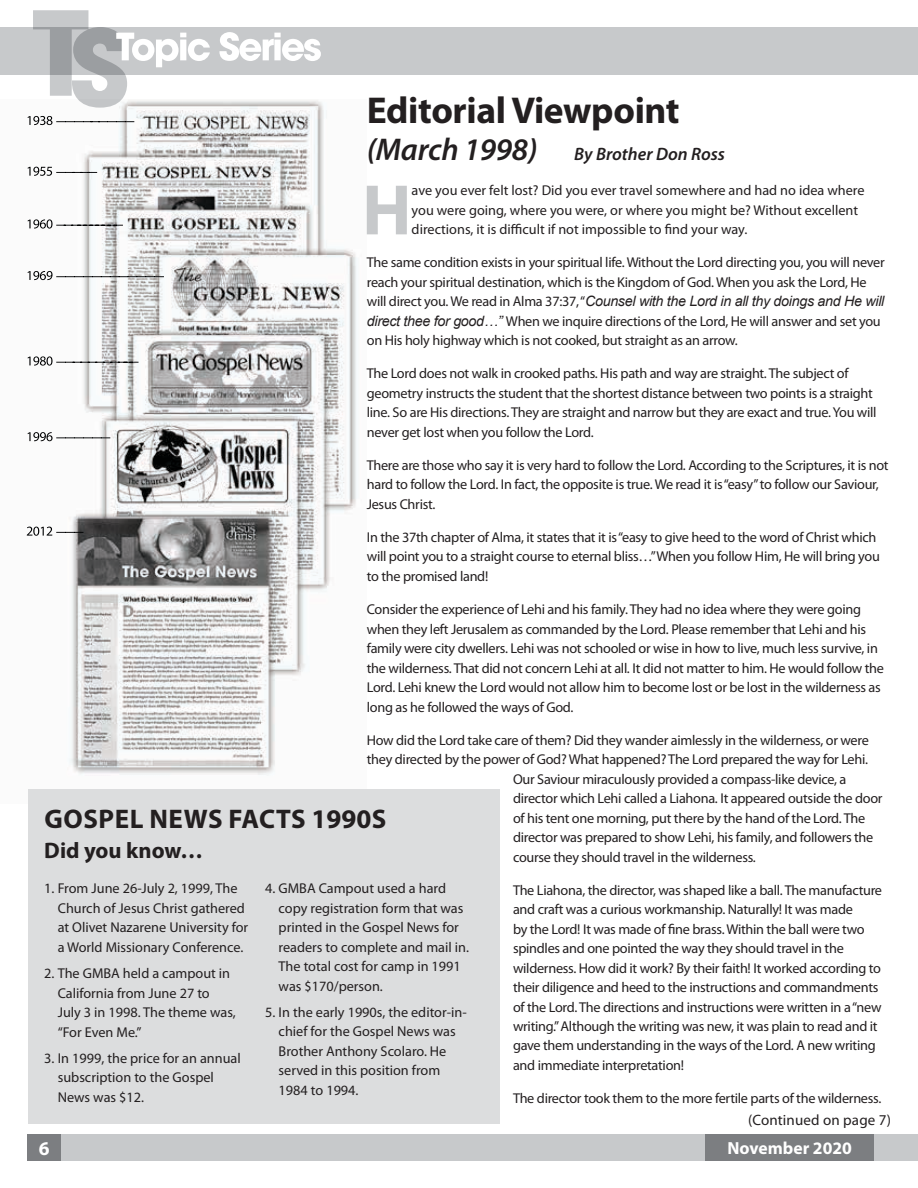
<style>
.page{position:relative;width:918px;height:1188px;background:#fff}
.page>*{position:absolute;margin:0;border:0;box-sizing:border-box;transform-origin:0 0}
.t1{font:700 72.15px "Myriad Pro";color:#c7c9cb}
.t2{font:700 37.5px "Myriad Pro";letter-spacing:-.01em;color:#231f20}
.t3{font:700 27px "Myriad Pro";letter-spacing:.015em;color:#231f20}
.t4{font:700 22.5px "Myriad Pro";color:#231f20}
.t5{font:700 19.5px "Myriad Pro";color:#fff}
.t6{font:italic 600 18px "Myriad Pro";color:#231f20}
.t7{font:700 17.55px "Myriad Pro";color:#fff}
.t8{font:15px "Myriad Pro";letter-spacing:.01em;color:#231f20}
.t9{font:14.25px/19.5px "Myriad Pro";letter-spacing:-.02em;color:#231f20}
.t10{font:14.25px/19.5px "Myriad Pro";color:#231f20}
.t11{font:italic 14.25px "Arial";letter-spacing:-.02em;color:#231f20}
.s1{font-size:31.5px}
.s2{font-family:"Myriad Pro";font-style:normal}
.s3{font-family:"Arial";font-style:italic}
</style>
<div class="page">
<div style="left:27px;top:1134px;width:891px;height:27px;background:#c7c9cb"></div>
<div style="left:705px;top:1134px;width:169px;height:27px;background:#7c7e81"></div>
<div style="left:27px;top:1134px;width:34px;height:27px;background:#7c7e81"></div>
<img style="left:26px;top:102px;width:331px;height:673px">
<div style="left:28px;top:789px;width:472px;height:335px;background:#dcddde"></div>
<div style="left:0;top:27px;width:918px;height:47px;background:#c7c9cb"></div>
<svg style="left:33px;top:10px;width:288px;height:98px"></svg>
<h2 class="t2" style="left:367px;top:86px;width:314px">Editorial Viewpoint</h2>
<p class="t6" style="left:367px;top:143px;width:360px"><span class="s1">(March 1998)</span> By Brother Don Ross</p>
<h1 class="t1" style="left:362px;top:163px;width:51px">H</h1>
<p class="t10" style="left:412px;top:181px;width:454px">ave you ever felt lost? Did you ever travel somewhere and had no idea where you were going, where you were, or where you might be? Without excellent directions, it is difficult if not impossible to find your way.</p>
<p class="t9" style="left:367px;top:253px;width:519px">The same condition exists in your spiritual life. Without the Lord directing you, you will never reach your spiritual destination, which is the Kingdom of God. When you ask the Lord, He</p>
<p class="t11" style="left:367px;top:292px;width:519px"><span class="s2">will direct you. We read in Alma 37:37, “</span>Counsel with the Lord in all thy doings and He will</p>
<p class="t9" style="left:367px;top:311px;width:516px"><span class="s3">direct thee for good…”</span> When we inquire directions of the Lord, He will answer and set you on His holy highway which is not cooked, but straight as an arrow.</p>
<p class="t9" style="left:367px;top:364px;width:511px">The Lord does not walk in crooked paths. His path and way are straight. The subject of geometry instructs the student that the shortest distance between two points is a straight line. So are His directions. They are straight and narrow but they are exact and true. You will never get lost when you follow the Lord.</p>
<p class="t9" style="left:367px;top:455px;width:523px">There are those who say it is very hard to follow the Lord. According to the Scriptures, it is not hard to follow the Lord. In fact, the opposite is true. We read it is “easy” to follow our Saviour,<br>Jesus Christ.</p>
<p class="t9" style="left:367px;top:527px;width:515px">In the 37th chapter of Alma, it states that it is “easy to give heed to the word of Christ which will point you to a straight course to eternal bliss…” When you follow Him, He will bring you to the promised land!</p>
<p class="t9" style="left:367px;top:599px;width:519px">Consider the experience of Lehi and his family. They had no idea where they were going when they left Jerusalem as commanded by the Lord. Please remember that Lehi and his family were city dwellers. Lehi was not schooled or wise in how to live, much less survive, in the wilderness. That did not concern Lehi at all. It did not matter to him. He would follow the Lord. Lehi knew the Lord would not allow him to become lost or be lost in the wilderness as long as he followed the ways of God.</p>
<p class="t9" style="left:367px;top:730px;width:504px">How did the Lord take care of them? Did they wander aimlessly in the wilderness, or were</p>
<p class="t9" style="left:367px;top:749px;width:503px">they directed by the power of God? What happened? The Lord prepared the way for Lehi.</p>
<p class="t9" style="left:513px;top:769px;width:335px">Our Saviour miraculously provided a compass-like device, a</p>
<p class="t9" style="left:513px;top:788px;width:371px">director which Lehi called a Liahona. It appeared outside the door</p>
<p class="t9" style="left:513px;top:808px;width:354px">of his tent one morning, put there by the hand of the Lord. The</p>
<p class="t9" style="left:513px;top:827px;width:362px">director was prepared to show Lehi, his family, and followers the</p>
<p class="t9" style="left:513px;top:847px;width:244px">course they should travel in the wilderness.</p>
<p class="t9" style="left:513px;top:880px;width:371px">The Liahona, the director, was shaped like a ball. The manufacture and craft was a curious workmanship. Naturally! It was made<br>by the Lord! It was made of fine brass. Within the ball were two spindles and one pointed the way they should travel in the wilderness. How did it work? By their faith! It worked according to their diligence and heed to the instructions and commandments of the Lord. The directions and instructions were written in a “new writing.” Although the writing was new, it was plain to read and it gave them understanding in the ways of the Lord. A new writing and immediate interpretation!</p>
<p class="t9" style="left:513px;top:1088px;width:370px">The director took them to the more fertile parts of the wilderness.</p>
<h3 class="t3" style="left:45px;top:802px;width:343px">GOSPEL NEWS FACTS 1990S</h3>
<h3 class="t4" style="left:44px;top:836px;width:160px">Did you know…</h3>
<p class="t10" style="left:279px;top:878px;width:192px;text-indent:-13px">4. GMBA Campout used a hard copy registration form that was printed in the Gospel News for readers to complete and mail in.<br>The total cost for camp in 1991 was $170/person.</p>
<p class="t10" style="left:279px;top:1002px;width:190px;text-indent:-13px">5. In the early 1990s, the editor-in&shy;chief for the Gospel News was<br>Brother Anthony Scolaro. He served in this position from<br>1984 to 1994.</p>
<p class="t10" style="left:58px;top:879px;width:192px;text-indent:-13px">1. From June 26-July 2, 1999, The<br>Church of Jesus Christ gathered at Olivet Nazarene University for a World Missionary Conference.</p>
<p class="t10" style="left:58px;top:963px;width:180px;text-indent:-13px">2. The GMBA held a campout in<br>California from June 27 to<br>July 3 in 1998. The theme was, “For Even Me.”</p>
<p class="t10" style="left:58px;top:1048px;width:185px;text-indent:-13px">3. In 1999, the price for an annual subscription to the Gospel<br>News was $12.</p>
<p class="t8" style="left:748px;top:1110px;width:144px">(Continued on page 7)</p>
<h3 class="t5" style="left:39px;top:1136px;width:12px">6</h3>
<p class="t7" style="left:728px;top:1137px;width:126px">November 2020</p>
</div>
